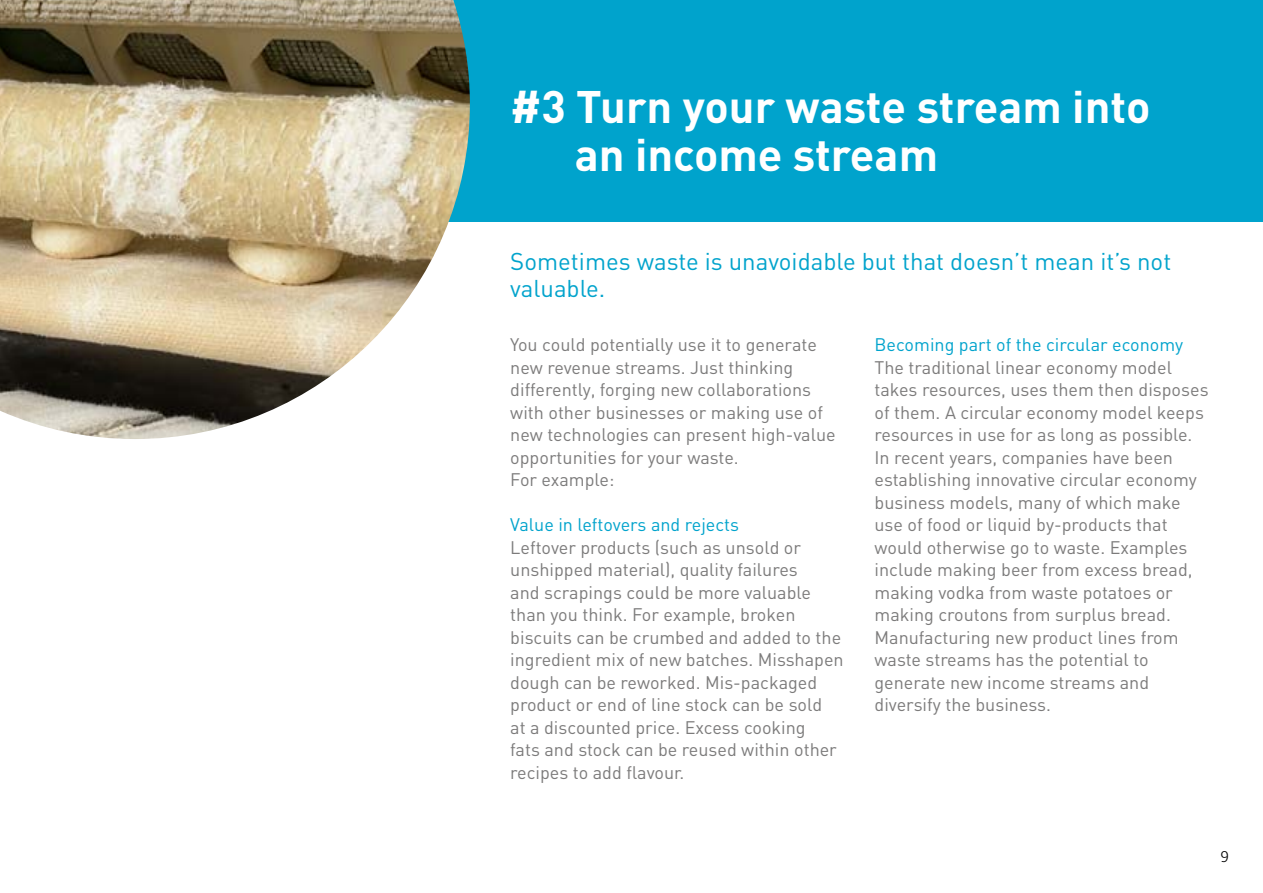
<style>
.page{position:relative;width:1263px;height:893px;background:#fff}
.page>*{position:absolute;margin:0;border:0;box-sizing:border-box;transform-origin:0 0}
.t1{font:700 45px/48px "DIN";color:#fff}
.t2{font:24px/27px "DIN";color:#00a3cc}
.t3{font:18px/22.5px "DIN";color:#7c7b7b}
.t4{font:18px "DIN";color:#00a3cc}
.t5{font:300 15px "FS Me";color:#000}
</style>
<div class="page">
<div style="left:0;top:0;width:1263px;height:221px;background:#00a3cc"></div>
<img style="left:0;top:0;width:470px;height:439px">
<h1 class="t1" style="left:575px;top:81px;width:577px;text-indent:-64px">#3 Turn your waste stream into an income stream</h1>
<h2 class="t2" style="left:510px;top:248px;width:662px">Sometimes waste is unavoidable but that doesn’t mean it’s not valuable.</h2>
<p class="t3" style="left:510px;top:333px;width:327px">You could potentially use it to generate new revenue streams. Just thinking differently, forging new collaborations with other businesses or making use of new technologies can present high-value opportunities for your waste.<br>For example:</p>
<p class="t4" style="left:510px;top:514px;width:230px">Value in leftovers and rejects</p>
<p class="t3" style="left:510px;top:536px;width:335px">Leftover products (such as unsold or unshipped material), quality failures<br>and scrapings could be more valuable than you think. For example, broken biscuits can be crumbed and added to the ingredient mix of new batches. Misshapen dough can be reworked. Mis-packaged product or end of line stock can be sold<br>at a discounted price. Excess cooking<br>fats and stock can be reused within other recipes to add flavour.</p>
<p class="t4" style="left:874px;top:334px;width:310px">Becoming part of the circular economy</p>
<p class="t3" style="left:874px;top:356px;width:336px">The traditional linear economy model takes resources, uses them then disposes of them. A circular economy model keeps resources in use for as long as possible.<br>In recent years, companies have been establishing innovative circular economy business models, many of which make use of food or liquid by-products that would otherwise go to waste. Examples include making beer from excess bread, making vodka from waste potatoes or making croutons from surplus bread.<br>Manufacturing new product lines from waste streams has the potential to generate new income streams and diversify the business.</p>
<p class="t5" style="left:1220px;top:848px;width:10px">9</p>
</div>
